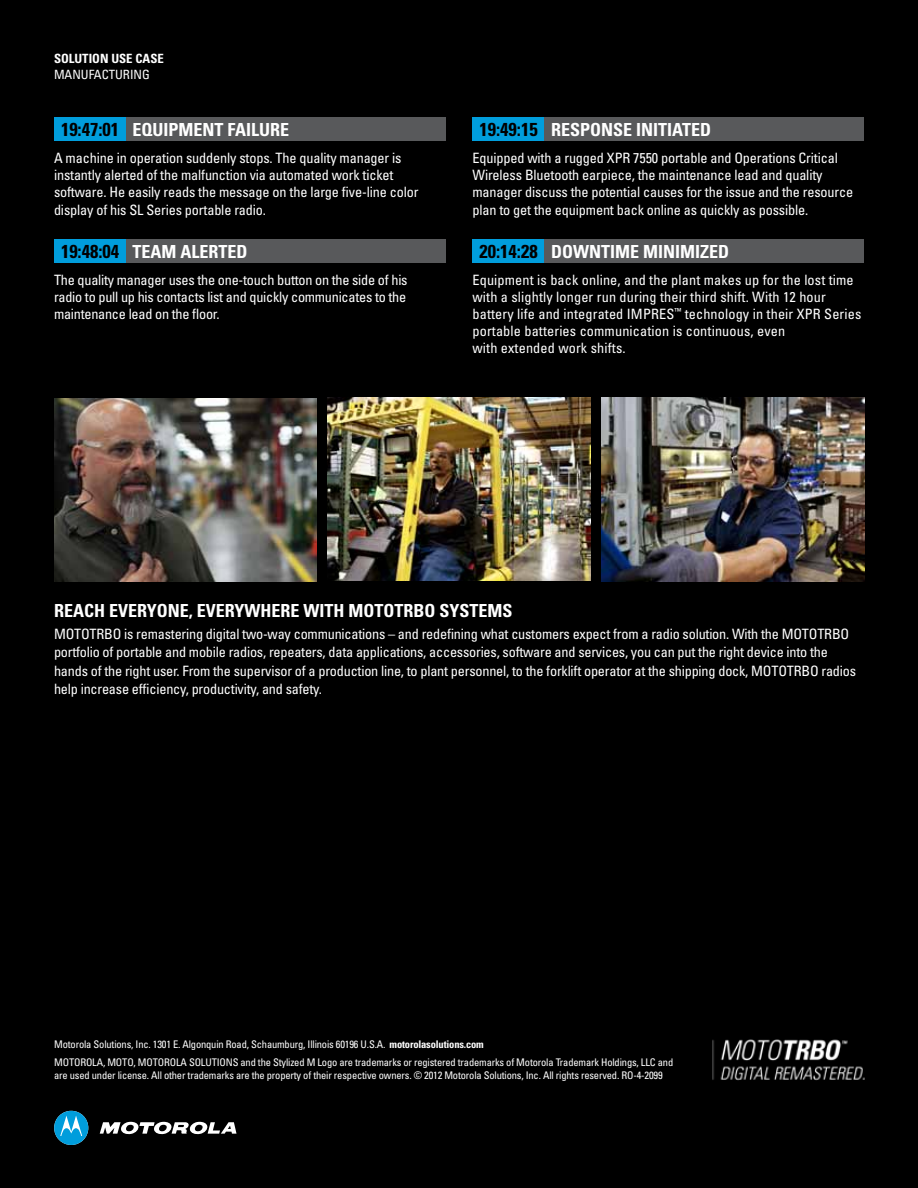
<style>
.page{position:relative;width:918px;height:1188px;background:#000}
.page>*{position:absolute;margin:0;border:0;box-sizing:border-box;transform-origin:0 0}
.t1{font:700 condensed 18px "Univers";color:#fff}
.t2{font:condensed 14.25px/17.1px "Univers";letter-spacing:-.01em;color:#fff}
.t3{font:condensed 14.25px/17.1px "Univers";letter-spacing:.01em;color:#fff}
.t4{font:700 condensed 12.75px "Univers";color:#fff}
.t5{font:condensed 12.75px "Univers";color:#fff}
.t6{font:condensed 10.5px/17.7px "Univers";letter-spacing:-.015em;color:#fff}
.s1{font-size:18.75px;color:#000}
.s2{font-weight:700}
</style>
<div class="page">
<img style="left:328px;top:398px;width:262px;height:183px">
<div style="left:472px;top:117px;width:73px;height:24px;background:#009ddc"></div>
<div style="left:545px;top:117px;width:319px;height:24px;background:#58595b"></div>
<div style="left:472px;top:239px;width:73px;height:23px;background:#009ddc"></div>
<div style="left:545px;top:239px;width:319px;height:23px;background:#58595b"></div>
<div style="left:54px;top:117px;width:72px;height:24px;background:#009ddc"></div>
<div style="left:126px;top:117px;width:320px;height:24px;background:#58595b"></div>
<div style="left:54px;top:239px;width:72px;height:23px;background:#009ddc"></div>
<div style="left:126px;top:239px;width:320px;height:23px;background:#58595b"></div>
<img style="left:602px;top:397px;width:262px;height:184px">
<img style="left:54px;top:398px;width:262px;height:183px">
<svg style="left:54px;top:1111px;width:34px;height:34px"></svg>
<svg style="left:100px;top:1122px;width:136px;height:13px"></svg>
<img style="left:712px;top:1039px;width:153px;height:42px">
<p class="t4" style="left:54px;top:51px;width:111px">SOLUTION USE CASE</p>
<p class="t5" style="left:54px;top:66px;width:97px">MANUFACTURING</p>
<p class="t1" style="left:61px;top:119px;width:230px"><span class="s1">19:47:01</span> EQUIPMENT FAILURE</p>
<p class="t2" style="left:54px;top:149px;width:366px">A machine in operation suddenly stops. The quality manager is instantly alerted of the malfunction via automated work ticket software. He easily reads the message on the large five-line color display of his SL Series portable radio.</p>
<p class="t1" style="left:61px;top:240px;width:188px"><span class="s1">19:48:04</span> TEAM ALERTED</p>
<p class="t2" style="left:54px;top:271px;width:355px;text-align:justify">The quality manager uses the one-touch button on the side of his radio to pull up his contacts list and quickly communicates to the maintenance lead on the floor.</p>
<p class="t1" style="left:480px;top:119px;width:233px"><span class="s1">19:49:15</span> RESPONSE INITIATED</p>
<p class="t2" style="left:472px;top:149px;width:382px">Equipped with a rugged XPR 7550 portable and Operations Critical Wireless Bluetooth earpiece, the maintenance lead and quality manager discuss the potential causes for the issue and the resource plan to get the equipment back online as quickly as possible.</p>
<p class="t1" style="left:480px;top:240px;width:251px"><span class="s1">20:14:28</span> DOWNTIME MINIMIZED</p>
<p class="t3" style="left:472px;top:271px;width:390px">Equipment is back online, and the plant makes up for the lost time with a slightly longer run during their third shift. With 12 hour battery life and integrated IMPRES<sup>™</sup> technology in their XPR Series portable batteries communication is continuous, even<br>with extended work shifts.</p>
<p class="t1" style="left:54px;top:600px;width:460px">REACH EVERYONE, EVERYWHERE WITH MOTOTRBO SYSTEMS</p>
<p class="t2" style="left:54px;top:624px;width:804px;line-height:18.3px">MOTOTRBO is remastering digital two-way communications – and redefining what customers expect from a radio solution. With the MOTOTRBO portfolio of portable and mobile radios, repeaters, data applications, accessories, software and services, you can put the right device into the hands of the right user. From the supervisor of a production line, to plant personnel, to the forklift operator at the shipping dock, MOTOTRBO radios help increase efficiency, productivity, and safety.</p>
<p class="t6" style="left:54px;top:1035px;width:621px">Motorola Solutions, Inc. 1301 E. Algonquin Road, Schaumburg, Illinois 60196 U.S.A. <span class="s2">motorolasolutions.com<br></span>MOTOROLA, MOTO, MOTOROLA SOLUTIONS and the Stylized M Logo are trademarks or registered trademarks of Motorola Trademark Holdings, LLC and</p>
<p class="t6" style="left:54px;top:1067px;width:610px">are used under license. All other trademarks are the property of their respective owners. © 2012 Motorola Solutions, Inc. All rights reserved. RO-4-2099</p>
</div>
